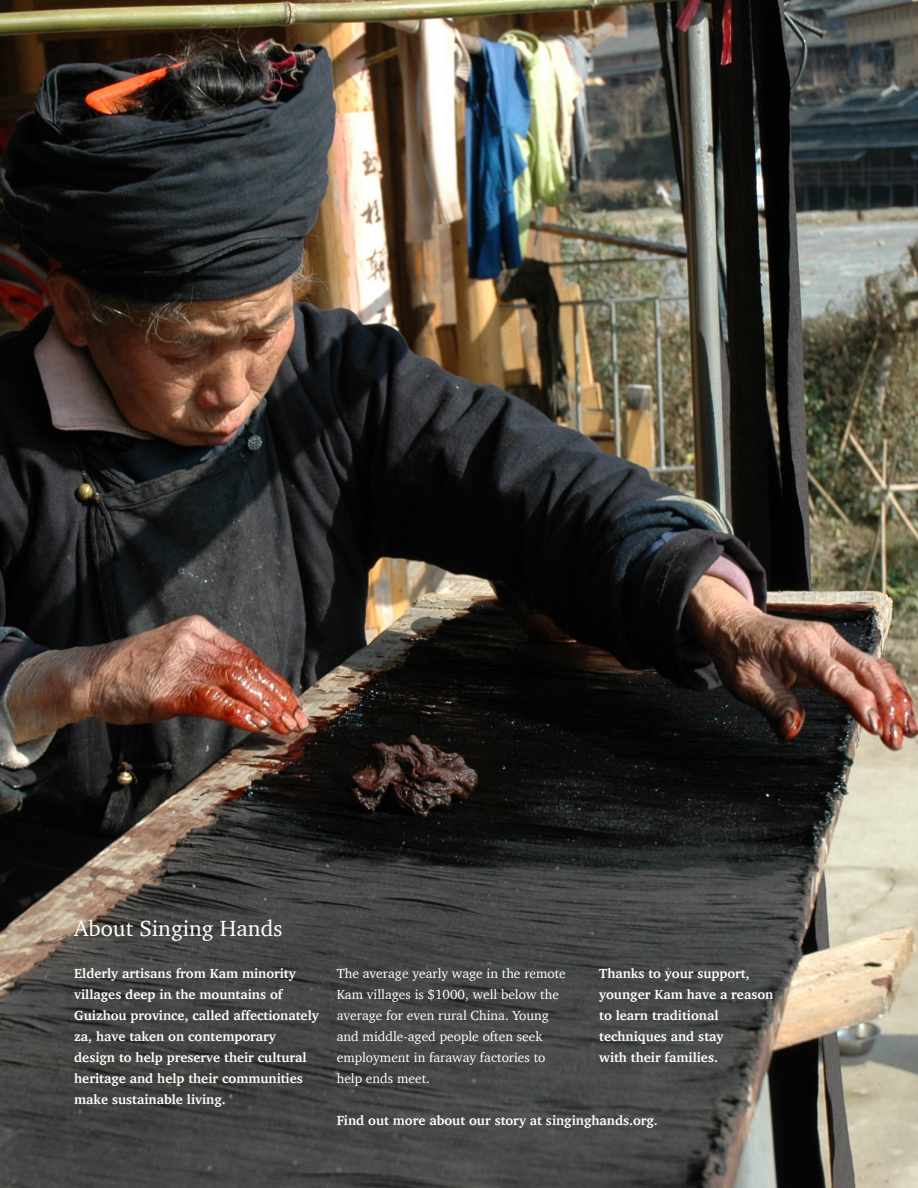
<style>
.page{position:relative;width:918px;height:1188px;background:#fff}
.page>*{position:absolute;margin:0;border:0;box-sizing:border-box;transform-origin:0 0}
.body_copy{font:22.5px "Charter";color:#fff}
.body_copy-2{font:700 13.5px/21px "Charter";color:#fff}
.body_copy-3{font:13.5px/21px "Charter";color:#fff}
.s1{font-style:inherit}
</style>
<div class="page">
<img style="left:0;top:0;width:918px;height:1188px">
<p class="body_copy" style="left:74px;top:909px;width:210px">About Singing Hands</p>
<p class="body_copy-2" style="left:74px;top:963px;width:246px">Elderly artisans from Kam minority villages deep in the mountains of Guizhou province, called affectionately za, have taken on contemporary design to help preserve their cultural heritage and help their communities make sustainable living.</p>
<p class="body_copy-3" style="left:337px;top:963px;width:231px">The average yearly wage in the remote<br>Kam villages is <span class="s1">$</span>1000, well below the average for even rural China. Young and middle-aged people often seek employment in faraway factories to help ends meet.</p>
<p class="body_copy-2" style="left:599px;top:963px;width:152px">Thanks to your support,</p>
<p class="body_copy-2" style="left:599px;top:984px;width:176px">younger Kam have a reason</p>
<p class="body_copy-2" style="left:599px;top:1005px;width:121px">to learn traditional</p>
<p class="body_copy-2" style="left:599px;top:1026px;width:126px">techniques and stay</p>
<p class="body_copy-2" style="left:599px;top:1047px;width:120px">with their families.</p>
<p class="body_copy-2" style="left:337px;top:1110px;width:323px">Find out more about our story at singinghands.org.</p>
</div>
